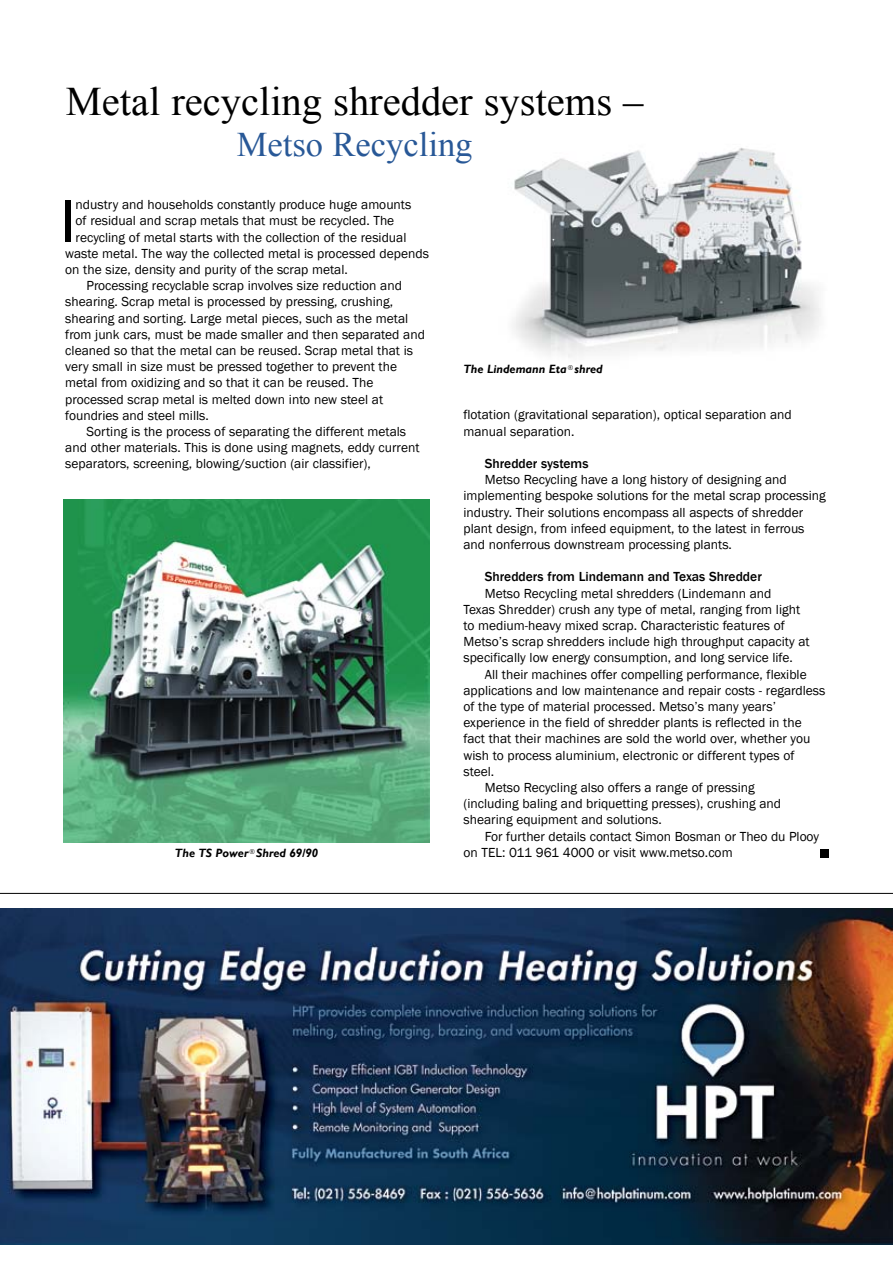
<style>
.page{position:relative;width:893px;height:1263px;background:#fff}
.page>*{position:absolute;margin:0;border:0;box-sizing:border-box;transform-origin:0 0}
.t1{font:62.1px "Franklin Gothic";color:#000}
.t2{font:40.5px "Times New Roman";color:#000}
.t3{font:34.5px "Times New Roman";color:#285897}
.t4{font:13.5px/16.2px "Franklin Gothic";color:#000}
.t5{font:500 13.5px "Franklin Gothic";color:#000}
.t6{font:italic 700 12px "Gill Sans";color:#000}
.s1{font-size:10.5px}
</style>
<div class="page">
<hr style="left:0;top:893px;width:893px;height:1px;background:#000">
<img style="left:64px;top:499px;width:365px;height:344px">
<img style="left:513px;top:148px;width:308px;height:209px">
<div style="left:821px;top:849px;width:8px;height:9px;background:#000"></div>
<img style="left:0;top:909px;width:893px;height:336px">
<h2 class="t2" style="left:66px;top:74px;width:579px">Metal recycling shredder systems –</h2>
<h3 class="t3" style="left:237px;top:121px;width:237px">Metso Recycling</h3>
<h1 class="t1" style="left:60px;top:182px;width:17px">I</h1>
<p class="t4" style="left:76px;top:197px;width:337px">ndustry and households constantly produce huge amounts</p>
<p class="t4" style="left:76px;top:213px;width:320px">of residual and scrap metals that must be recycled. The</p>
<p class="t4" style="left:76px;top:229px;width:332px">recycling of metal starts with the collection of the residual</p>
<p class="t4" style="left:65px;top:245px;width:365px">waste metal. The way the collected metal is processed depends</p>
<p class="t4" style="left:65px;top:262px;width:284px">on the size, density and purity of the scrap metal.</p>
<p class="t4" style="left:87px;top:278px;width:317px">Processing recyclable scrap involves size reduction and</p>
<p class="t4" style="left:65px;top:294px;width:329px">shearing. Scrap metal is processed by pressing, crushing,</p>
<p class="t4" style="left:65px;top:310px;width:344px">shearing and sorting. Large metal pieces, such as the metal</p>
<p class="t4" style="left:65px;top:326px;width:361px">from junk cars, must be made smaller and then separated and</p>
<p class="t4" style="left:65px;top:343px;width:349px">cleaned so that the metal can be reused. Scrap metal that is</p>
<p class="t4" style="left:65px;top:359px;width:333px">very small in size must be pressed together to prevent the</p>
<p class="t4" style="left:65px;top:375px;width:310px">metal from oxidizing and so that it can be reused. The</p>
<p class="t4" style="left:65px;top:391px;width:319px">processed scrap metal is melted down into new steel at</p>
<p class="t4" style="left:65px;top:407px;width:145px">foundries and steel mills.</p>
<p class="t4" style="left:87px;top:424px;width:321px">Sorting is the process of separating the different metals</p>
<p class="t4" style="left:65px;top:440px;width:356px">and other materials. This is done using magnets, eddy current</p>
<p class="t4" style="left:65px;top:456px;width:307px">separators, screening, blowing/suction (air classifier),</p>
<p class="t6" style="left:463px;top:362px;width:141px">The Lindemann Eta<span class="s1">®</span>shred</p>
<p class="t4" style="left:463px;top:407px;width:330px">flotation (gravitational separation), optical separation and manual separation.</p>
<p class="t5" style="left:485px;top:455px;width:105px">Shredder systems</p>
<p class="t4" style="left:463px;top:472px;width:364px;text-indent:21px">Metso Recycling have a long history of designing and implementing bespoke solutions for the metal scrap processing industry. Their solutions encompass all aspects of shredder plant design, from infeed equipment, to the latest in ferrous and nonferrous downstream processing plants.</p>
<p class="t5" style="left:485px;top:568px;width:279px">Shredders from Lindemann and Texas Shredder</p>
<p class="t4" style="left:463px;top:585px;width:348px;text-indent:21px">Metso Recycling metal shredders (Lindemann and<br>Texas Shredder) crush any type of metal, ranging from light to medium-heavy mixed scrap. Characteristic features of Metso’s scrap shredders include high throughput capacity at specifically low energy consumption, and long service life.</p>
<p class="t4" style="left:485px;top:666px;width:323px">All their machines offer compelling performance, flexible</p>
<p class="t4" style="left:463px;top:682px;width:363px">applications and low maintenance and repair costs - regardless</p>
<p class="t4" style="left:463px;top:699px;width:314px">of the type of material processed. Metso’s many years’</p>
<p class="t4" style="left:463px;top:715px;width:340px">experience in the field of shredder plants is reflected in the</p>
<p class="t4" style="left:463px;top:731px;width:348px">fact that their machines are sold the world over, whether you</p>
<p class="t4" style="left:463px;top:747px;width:333px">wish to process aluminium, electronic or different types of</p>
<p class="t4" style="left:463px;top:763px;width:32px">steel.</p>
<p class="t4" style="left:485px;top:780px;width:272px">Metso Recycling also offers a range of pressing</p>
<p class="t4" style="left:463px;top:796px;width:319px">(including baling and briquetting presses), crushing and</p>
<p class="t4" style="left:463px;top:812px;width:200px">shearing equipment and solutions.</p>
<p class="t4" style="left:485px;top:828px;width:336px">For further details contact Simon Bosman or Theo du Plooy</p>
<p class="t6" style="left:175px;top:845px;width:145px">The TS Power<span class="s1">®</span>Shred 69/90</p>
<p class="t4" style="left:463px;top:844px;width:271px">on TEL: 011 961 4000 or visit www.metso.com</p>
</div>
